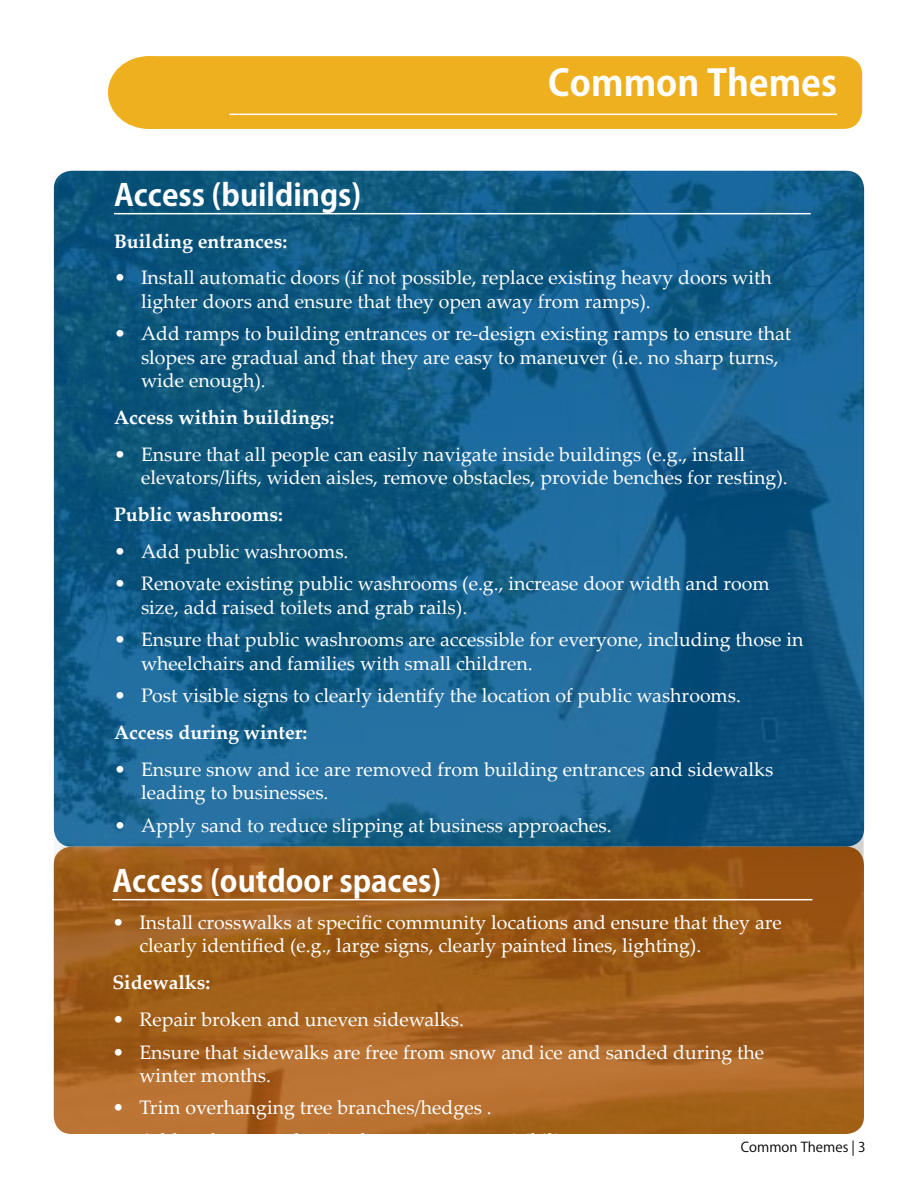
<style>
.page{position:relative;width:918px;height:1188px;background:#fff}
.page>*{position:absolute;margin:0;border:0;box-sizing:border-box;transform-origin:0 0}
.t1{font:700 36px "Koz Go Pro";color:#fff}
.t2{font:700 30px "Koz Go Pro";color:#fff}
.t3{font:19.5px/23.4px "Palatino Linotype";color:#fff}
.t4{font:700 19.5px "Palatino Linotype";color:#fff}
.t5{font:13.5px "Koz Go Pro";color:#000}
</style>
<div class="page">
<img style="left:54px;top:171px;width:810px;height:963px">
<hr style="left:114px;top:213px;width:697px;height:1px;background:#fff">
<div style="left:155px;top:56px;width:708px;height:73px;background:#eeb01f"></div>
<div style="left:109px;top:57px;width:79px;height:71px;background:#eeb01f;border-radius:50%"></div>
<div style="left:108px;top:56px;width:81px;height:73px;border:2px solid #eeb01f;border-radius:50%"></div>
<hr style="left:230px;top:114px;width:607px;height:1px;background:#fff">
<hr style="left:112px;top:899px;width:700px;height:1px;background:#fff">
<h1 class="t1" style="left:548px;top:59px;width:290px">Common Themes</h1>
<h2 class="t2" style="left:114px;top:176px;width:249px">Access (buildings)</h2>
<p class="t4" style="left:114px;top:227px;width:175px">Building entrances:</p>
<p class="t3" style="left:141px;top:265px;width:632px;text-indent:-27px">• Install automatic doors (if not possible, replace existing heavy doors with lighter doors and ensure that they open away from ramps).</p>
<p class="t3" style="left:141px;top:321px;width:652px;text-indent:-27px">• Add ramps to building entrances or re-design existing ramps to ensure that slopes are gradual and that they are easy to maneuver (i.e. no sharp turns, wide enough).</p>
<p class="t4" style="left:114px;top:403px;width:222px">Access within buildings:</p>
<p class="t3" style="left:141px;top:442px;width:648px;text-indent:-27px">• Ensure that all people can easily navigate inside buildings (e.g., install elevators/lifts, widen aisles, remove obstacles, provide benches for resting).</p>
<p class="t4" style="left:114px;top:501px;width:170px">Public washrooms:</p>
<p class="t3" style="left:114px;top:539px;width:236px">• Add public washrooms.</p>
<p class="t3" style="left:141px;top:571px;width:630px;text-indent:-27px">• Renovate existing public washrooms (e.g., increase door width and room size, add raised toilets and grab rails).</p>
<p class="t3" style="left:141px;top:627px;width:664px;text-indent:-27px">• Ensure that public washrooms are accessible for everyone, including those in wheelchairs and families with small children.</p>
<p class="t3" style="left:114px;top:683px;width:628px">• Post visible signs to clearly identify the location of public washrooms.</p>
<p class="t4" style="left:114px;top:719px;width:195px">Access during winter:</p>
<p class="t3" style="left:141px;top:757px;width:634px;text-indent:-27px">• Ensure snow and ice are removed from building entrances and sidewalks leading to businesses.</p>
<p class="t3" style="left:114px;top:813px;width:499px">• Apply sand to reduce slipping at business approaches.</p>
<h2 class="t2" style="left:112px;top:862px;width:331px">Access (outdoor spaces)</h2>
<p class="t3" style="left:139px;top:910px;width:644px;text-indent:-27px">• Install crosswalks at specific community locations and ensure that they are clearly identified (e.g., large signs, clearly painted lines, lighting).</p>
<p class="t4" style="left:112px;top:969px;width:100px">Sidewalks:</p>
<p class="t3" style="left:112px;top:1007px;width:353px">• Repair broken and uneven sidewalks.</p>
<p class="t3" style="left:139px;top:1040px;width:626px;text-indent:-27px">• Ensure that sidewalks are free from snow and ice and sanded during the winter months.</p>
<p class="t3" style="left:112px;top:1095px;width:381px">• Trim overhanging tree branches/hedges .</p>
<p class="t5" style="left:741px;top:1138px;width:126px">Common Themes | 3</p>
</div>
